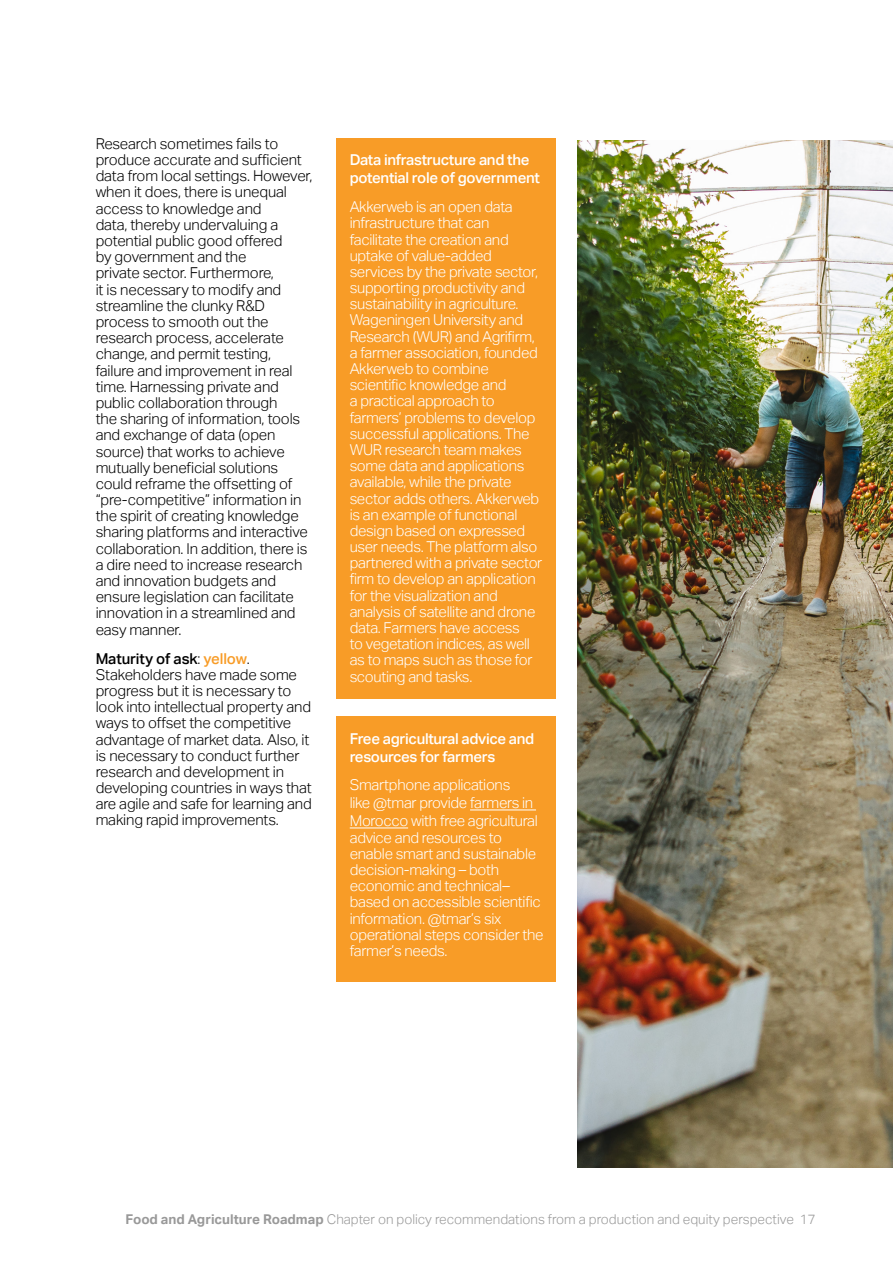
<style>
.page{position:relative;width:893px;height:1263px;background:#fff}
.page>*{position:absolute;margin:0;border:0;box-sizing:border-box;transform-origin:0 0}
.CORPO{font:300 15px/16.2px "Aktiv Grotesk";letter-spacing:-.01em;color:#000}
.CORPO-2{font:300 15px/16.2px "Aktiv Grotesk";letter-spacing:-.02em;color:#fff}
.CORPO-3{font:500 15px/18px "Aktiv Grotesk";letter-spacing:-.02em;color:#fff}
.t1{font:300 13.5px "Aktiv Grotesk";color:#999}
.s1{font-weight:500}
.s2{font-weight:500;color:#f89c27}
.s3{font-weight:700}
</style>
<div class="page">
<div style="left:337px;top:138px;width:219px;height:560px;background:#f89c27"></div>
<div style="left:337px;top:716px;width:219px;height:266px;background:#f89c27"></div>
<hr style="left:470px;top:809px;width:66px;height:1px;background:#fff">
<hr style="left:350px;top:827px;width:58px;height:1px;background:#fff">
<img style="left:578px;top:140px;width:315px;height:1027px">
<p class="CORPO" style="left:96px;top:136px;width:218px">Research sometimes fails to produce accurate and sufficient data from local settings. However, when it does, there is unequal access to knowledge and<br>data, thereby undervaluing a potential public good offered<br>by government and the<br>private sector. Furthermore,<br>it is necessary to modify and streamline the clunky R&amp;D process to smooth out the research process, accelerate change, and permit testing, failure and improvement in real time. Harnessing private and public collaboration through<br>the sharing of information, tools and exchange of data (open source) that works to achieve mutually beneficial solutions could reframe the offsetting of “pre-competitive” information in the spirit of creating knowledge sharing platforms and interactive collaboration. In addition, there is a dire need to increase research and innovation budgets and ensure legislation can facilitate innovation in a streamlined and easy manner.</p>
<p class="CORPO" style="left:96px;top:650px;width:218px"><span class="s1">Maturity of ask</span>: <span class="s2">yellow</span>.<br>Stakeholders have made some progress but it is necessary to look into intellectual property and ways to offset the competitive advantage of market data. Also, it is necessary to conduct further research and development in developing countries in ways that are agile and safe for learning and making rapid improvements.</p>
<p class="CORPO-3" style="left:350px;top:151px;width:192px">Data infrastructure and the potential role of government</p>
<p class="CORPO-2" style="left:350px;top:199px;width:194px">Akkerweb is an open data infrastructure that can facilitate the creation and uptake of value-added services by the private sector, supporting productivity and sustainability in agriculture.<br>Wageningen University and<br>Research (WUR) and Agrifirm, a farmer association, founded<br>Akkerweb to combine scientific knowledge and<br>a practical approach to farmers’ problems to develop successful applications. The<br>WUR research team makes some data and applications available, while the private sector adds others. Akkerweb is an example of functional design based on expressed user needs. The platform also partnered with a private sector firm to develop an application for the visualization and analysis of satellite and drone data. Farmers have access<br>to vegetation indices, as well as to maps such as those for scouting and tasks.</p>
<p class="CORPO-3" style="left:350px;top:729px;width:186px">Free agricultural advice and resources for farmers</p>
<p class="CORPO-2" style="left:350px;top:776px;width:190px;line-height:18px">Smartphone applications<br>like @tmar provide farmers in<br>Morocco with free agricultural</p>
<p class="CORPO-2" style="left:350px;top:829px;width:195px">advice and resources to enable smart and sustainable decision-making – both economic and technical– based on accessible scientific information. @tmar’s six operational steps consider the farmer’s needs.</p>
<p class="t1" style="left:126px;top:1211px;width:692px"><span class="s3">Food and Agriculture Roadmap</span> Chapter on policy recommendations from a production and equity perspective 17</p>
</div>
